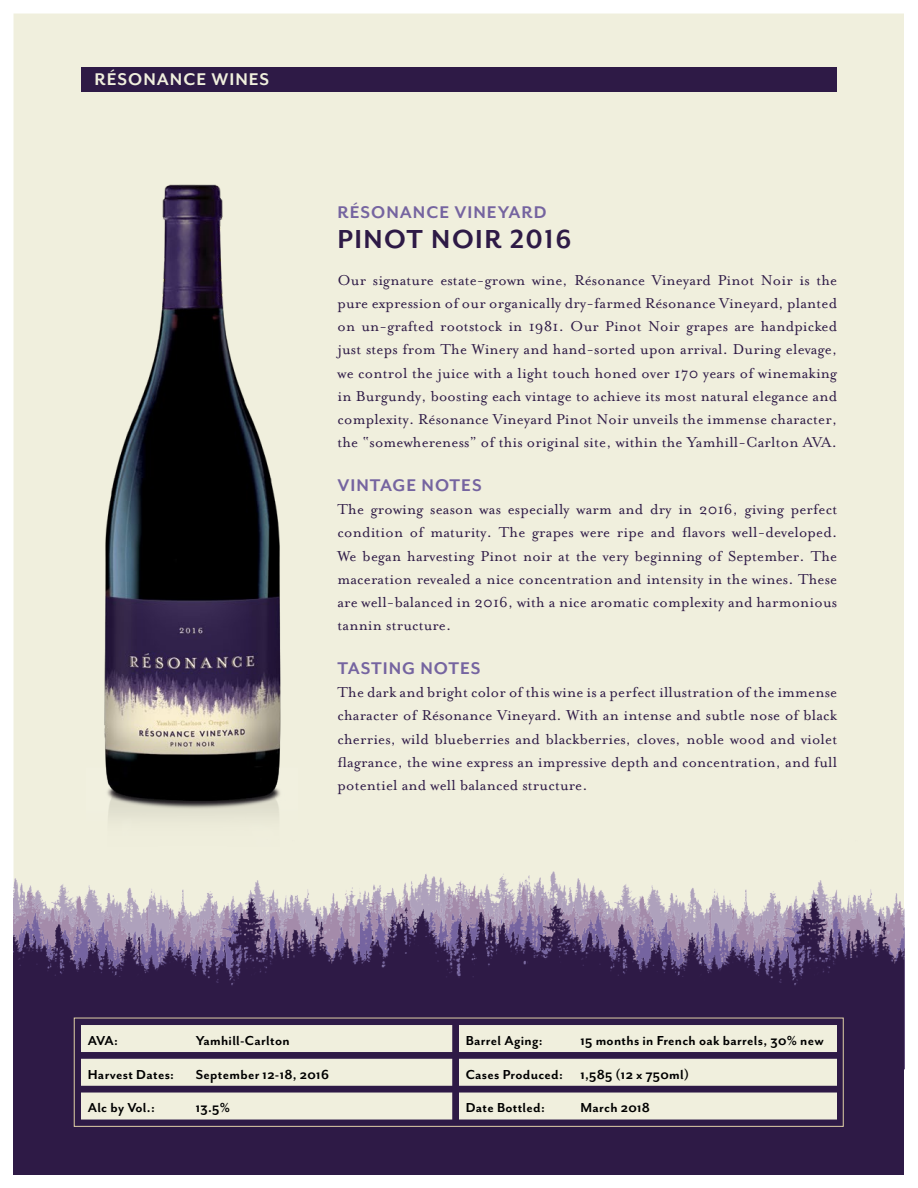
<style>
.page{position:relative;width:918px;height:1188px;background:#fff}
.page>*{position:absolute;margin:0;border:0;box-sizing:border-box;transform-origin:0 0}
.t1{font:700 30px "Mr Eaves San OT";letter-spacing:.05em;color:#2e1a46}
.t2{font:700 19.5px "Mr Eaves San OT";letter-spacing:.05em;color:#7564a0}
.t3{font:700 19.5px "Mr Eaves San OT";letter-spacing:.05em;color:#f0efdd}
.t4{font:16.5px/23.2px "Mrs Eaves Roman";letter-spacing:.01em;color:#2e1a46;text-align:justify}
.t5{font:700 15px "Mr Eaves San OT";letter-spacing:.02em;color:#000}
</style>
<div class="page">
<div style="left:13px;top:13px;width:892px;height:1162px;background:#f0efdd"></div>
<img style="left:360px;top:693px;width:544px;height:298px">
<img style="left:14px;top:693px;width:346px;height:298px">
<div style="left:14px;top:991px;width:890px;height:183px;background:#2e1a46"></div>
<img style="left:86px;top:155px;width:212px;height:691px">
<svg style="left:81px;top:1025px;width:756px;height:95px;background:#d1cec5"></svg>
<div style="left:74px;top:1018px;width:770px;height:109px;border:1px solid #e0d0a6"></div>
<div style="left:81px;top:68px;width:756px;height:24px;background:#2e1a46"></div>
<p class="t3" style="left:94px;top:69px;width:176px">RÉSONANCE WINES</p>
<p class="t2" style="left:338px;top:201px;width:211px">RÉSONANCE VINEYARD</p>
<h1 class="t1" style="left:338px;top:223px;width:235px">PINOT NOIR 2016</h1>
<p class="t4" style="left:338px;top:268px;width:501px">Our signature estate-grown wine, Résonance Vineyard Pinot Noir is the pure expression of our organically dry-farmed Résonance Vineyard, planted on un-grafted rootstock in 1981. Our Pinot Noir grapes are handpicked just steps from The Winery and hand-sorted upon arrival. During elevage, we control the juice with a light touch honed over 170 years of winemaking in Burgundy, boosting each vintage to achieve its most natural elegance and complexity. Résonance Vineyard Pinot Noir unveils the immense character, the “somewhereness” of this original site, within the Yamhill-Carlton AVA.</p>
<p class="t2" style="left:338px;top:474px;width:146px">VINTAGE NOTES</p>
<p class="t4" style="left:338px;top:498px;width:501px">The growing season was especially warm and dry in 2016, giving perfect condition of maturity. The grapes were ripe and flavors well-developed.<br>We began harvesting Pinot noir at the very beginning of September. The maceration revealed a nice concentration and intensity in the wines. These are well-balanced in 2016, with a nice aromatic complexity and harmonious tannin structure.</p>
<p class="t2" style="left:338px;top:657px;width:145px">TASTING NOTES</p>
<p class="t4" style="left:338px;top:681px;width:501px">The dark and bright color of this wine is a perfect illustration of the immense character of Résonance Vineyard. With an intense and subtle nose of black cherries, wild blueberries and blackberries, cloves, noble wood and violet flagrance, the wine express an impressive depth and concentration, and full potentiel and well balanced structure.</p>
<p class="t5" style="left:88px;top:1032px;width:32px">AVA:</p>
<p class="t5" style="left:196px;top:1032px;width:95px">Yamhill-Carlton</p>
<p class="t5" style="left:466px;top:1032px;width:78px">Barrel Aging:</p>
<p class="t5" style="left:581px;top:1032px;width:245px">15 months in French oak barrels, 30% new</p>
<p class="t5" style="left:88px;top:1066px;width:88px">Harvest Dates:</p>
<p class="t5" style="left:196px;top:1066px;width:135px">September 12-18, 2016</p>
<p class="t5" style="left:466px;top:1066px;width:225px">Cases Produced: 1,585 (12 x 750ml)</p>
<p class="t5" style="left:88px;top:1100px;width:69px">Alc by Vol.:</p>
<p class="t5" style="left:196px;top:1100px;width:36px">13.5%</p>
<p class="t5" style="left:466px;top:1100px;width:81px">Date Bottled:</p>
<p class="t5" style="left:581px;top:1100px;width:71px">March 2018</p>
</div>
